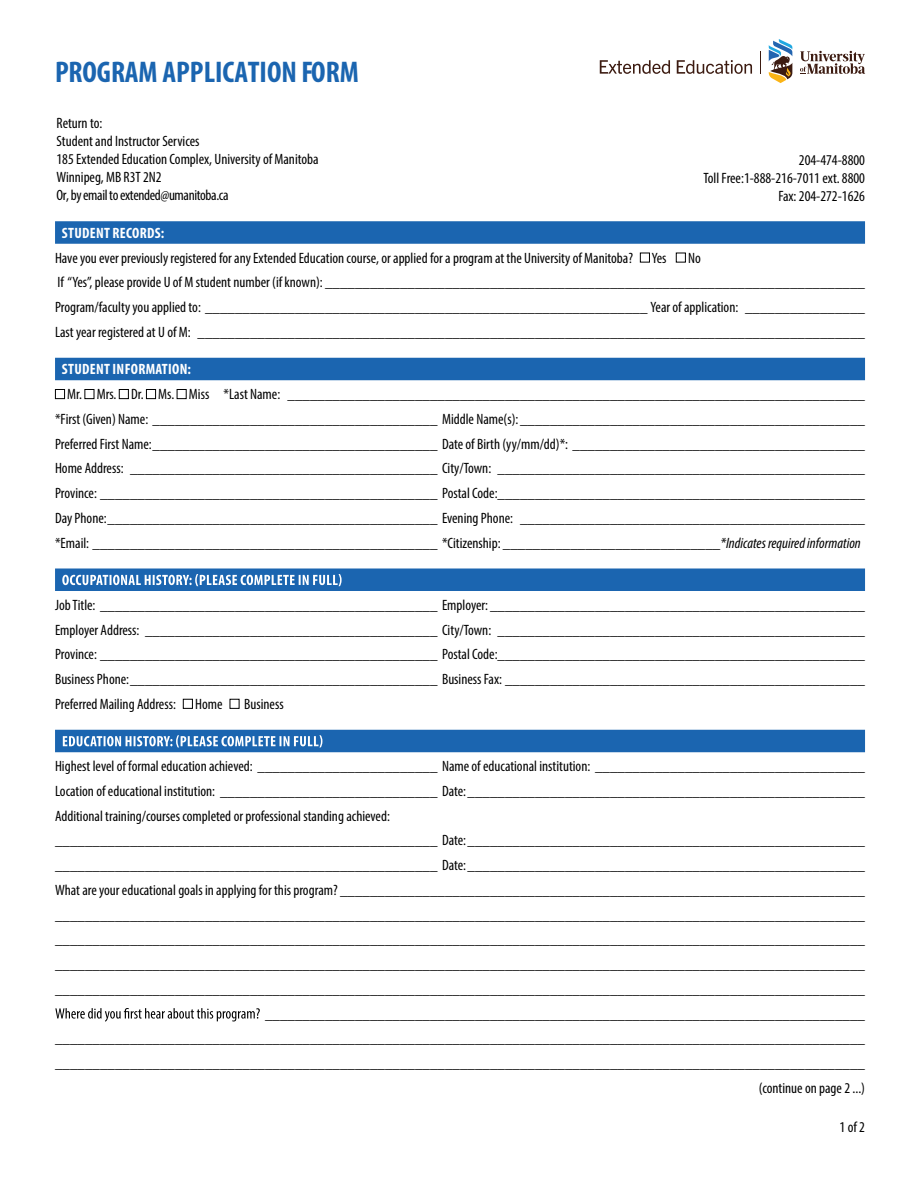
<style>
.page{position:relative;width:918px;height:1188px;background:#fff}
.page>*{position:absolute;margin:0;border:0;box-sizing:border-box;transform-origin:0 0}
.t1{font:700 condensed 30px "Myriad Pro";color:#1b65b0}
.t2{font:condensed 15px/24.8px "Myriad Pro";color:#000}
.t3{font:700 condensed 15px "Myriad Pro";letter-spacing:.02em;color:#fff}
.s1{font-style:italic}
</style>
<div class="page">
<div style="left:55px;top:221px;width:810px;height:23px;background:#1b65b0"></div>
<div style="left:55px;top:358px;width:810px;height:22px;background:#1b65b0"></div>
<div style="left:55px;top:569px;width:810px;height:22px;background:#1b65b0"></div>
<div style="left:55px;top:730px;width:810px;height:22px;background:#1b65b0"></div>
<div style="left:640px;top:253px;width:10px;height:10px;border:1px solid #000"></div>
<div style="left:676px;top:253px;width:10px;height:10px;border:1px solid #000"></div>
<div style="left:55px;top:389px;width:10px;height:10px;border:1px solid #000"></div>
<div style="left:84px;top:389px;width:10px;height:10px;border:1px solid #000"></div>
<div style="left:119px;top:389px;width:10px;height:10px;border:1px solid #000"></div>
<div style="left:146px;top:389px;width:10px;height:10px;border:1px solid #000"></div>
<div style="left:177px;top:389px;width:10px;height:10px;border:1px solid #000"></div>
<svg style="left:62px;top:574px;width:280px;height:12px"></svg>
<div style="left:183px;top:699px;width:10px;height:10px;border:1px solid #000"></div>
<div style="left:230px;top:699px;width:9px;height:10px;border:1px solid #000"></div>
<svg style="left:63px;top:735px;width:259px;height:12px"></svg>
<svg style="left:55px;top:1008px;width:205px;height:14px"></svg>
<svg style="left:760px;top:51px;width:1px;height:23px"></svg>
<svg style="left:600px;top:60px;width:70px;height:14px"></svg>
<svg style="left:677px;top:60px;width:75px;height:14px"></svg>
<svg style="left:800px;top:51px;width:65px;height:23px"></svg>
<svg style="left:768px;top:39px;width:25px;height:44px"></svg>
<h1 class="t1" style="left:55px;top:54px;width:305px">PROGRAM APPLICATION FORM</h1>
<p class="t2" style="left:57px;top:113px;width:264px;line-height:18px">Return to:<br>Student and Instructor Services<br>185 Extended Education Complex, University of Manitoba<br>Winnipeg, MB R3T 2N2<br>Or, by email to extended@umanitoba.ca</p>
<p class="t2" style="left:703px;top:151px;width:163px;line-height:18px;text-align:right">204-474-8800<br>Toll Free:1-888-216-7011 ext. 8800<br>Fax: 204-272-1626</p>
<p class="t3" style="left:62px;top:223px;width:104px">STUDENT RECORDS:</p>
<p class="t2" style="left:55px;top:245px;width:613px">Have you ever previously registered for any Extended Education course, or applied for a program at the University of Manitoba? Yes</p>
<p class="t2" style="left:55px;top:245px;width:811px;text-indent:633px">No<br>If “Yes”, please provide U of M student number (if known): ________________________________________________________________________ Program/faculty you applied to: ___________________________________________________________ Year of application: ________________ Last year registered at U of M: _________________________________________________________________________________________</p>
<p class="t3" style="left:62px;top:360px;width:131px">STUDENT INFORMATION:</p>
<p class="t2" style="left:55px;top:381px;width:812px;text-align:justify;text-indent:12px">Mr. Mrs. Dr. Ms. Miss *Last Name: _____________________________________________________________________________ *First (Given) Name: ______________________________________ Middle Name(s):______________________________________________ Preferred First Name:______________________________________ Date of Birth (yy/mm/dd)*: _______________________________________ Home Address: _________________________________________ City/Town: _________________________________________________ Province: _____________________________________________ Postal Code:_________________________________________________ Day Phone:____________________________________________ Evening Phone: ______________________________________________ *Email: ______________________________________________ *Citizenship: _____________________________<span class="s1">*Indicates required information</span></p>
<p class="t2" style="left:55px;top:592px;width:812px;text-align:justify">JobTitle: _____________________________________________ Employer:__________________________________________________ Employer Address: _______________________________________ City/Town: _________________________________________________ Province: _____________________________________________ Postal Code:_________________________________________________ Business Phone:_________________________________________ Business Fax: ________________________________________________ Preferred Mailing Address:</p>
<p class="t2" style="left:195px;top:691px;width:29px">Home</p>
<p class="t2" style="left:244px;top:691px;width:41px">Business</p>
<p class="t2" style="left:55px;top:753px;width:812px">Highest level of formal education achieved: ________________________ Name of educational institution: ____________________________________</p>
<p class="t2" style="left:55px;top:778px;width:812px">Location of educational institution: _____________________________ Date:_____________________________________________________</p>
<p class="t2" style="left:55px;top:803px;width:336px">Additional training/courses completed or professional standing achieved:</p>
<p class="t2" style="left:55px;top:828px;width:812px">___________________________________________________ Date:_____________________________________________________</p>
<p class="t2" style="left:55px;top:852px;width:812px">___________________________________________________ Date:_____________________________________________________</p>
<p class="t2" style="left:55px;top:877px;width:811px">What are your educational goals in applying for this program? ______________________________________________________________________</p>
<p class="t2" style="left:55px;top:902px;width:812px">____________________________________________________________________________________________________________</p>
<p class="t2" style="left:55px;top:927px;width:812px">____________________________________________________________________________________________________________</p>
<p class="t2" style="left:55px;top:951px;width:812px">____________________________________________________________________________________________________________</p>
<p class="t2" style="left:55px;top:976px;width:812px">____________________________________________________________________________________________________________</p>
<p class="t2" style="left:265px;top:1001px;width:601px">________________________________________________________________________________</p>
<p class="t2" style="left:55px;top:1026px;width:811px">____________________________________________________________________________________________________________</p>
<p class="t2" style="left:55px;top:1050px;width:811px">____________________________________________________________________________________________________________</p>
<p class="t2" style="left:759px;top:1075px;width:108px">(continue on page 2 ...)</p>
<p class="t2" style="left:840px;top:1115px;width:27px">1 of 2</p>
</div>
